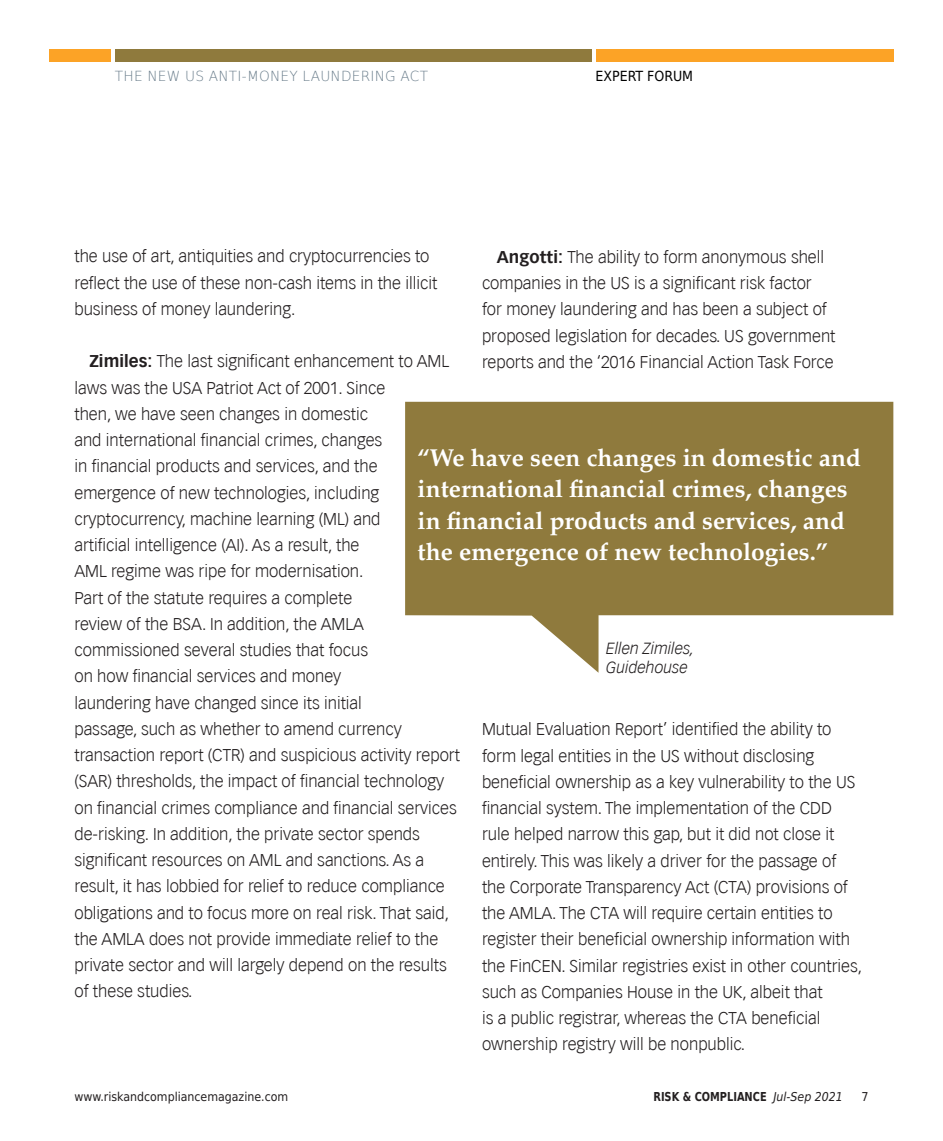
<style>
.page{position:relative;width:943px;height:1141px;background:#fff}
.page>*{position:absolute;margin:0;border:0;box-sizing:border-box;transform-origin:0 0}
.t1{font:700 24.5px/31.5px "Palatino";color:#fff}
.t2{font:300 16.62px/26.2px "Vectora LH";color:#231f20}
.t3{font:italic 300 15.75px/18.9px "Vectora LH";color:#231f20}
.t4{font:200 14px "DejaVu Sans";letter-spacing:.015em;color:#6a7d8b}
.t5{font:14px "DejaVu Sans Condensed";color:#000}
.t6{font:12.25px "DejaVu Sans Condensed";color:#231f20}
.t7{font:700 12.25px "DejaVu Sans";color:#231f20;scale:.8 1}
.s1{font-weight:700}
.s2{font-family:"DejaVu Sans Condensed";font-weight:400;font-style:italic}
</style>
<div class="page">
<div style="left:595px;top:50px;width:298px;height:12px;background:#fca326"></div>
<div style="left:115px;top:50px;width:477px;height:12px;background:#8f7a3d"></div>
<div style="left:50px;top:50px;width:61px;height:12px;background:#fca326"></div>
<svg style="left:405px;top:402px;width:488px;height:271px;fill:#8f7a3d"></svg>
<p class="t4" style="left:115px;top:65px;width:315px">THE NEW US ANTI-MONEY LAUNDERING ACT</p>
<p class="t5" style="left:595px;top:64px;width:99px">EXPERT FORUM</p>
<p class="t2" style="left:74px;top:244px;width:364px">the use of art, antiquities and cryptocurrencies to reflect the use of these non-cash items in the illicit business of money laundering.</p>
<p class="t2" style="left:74px;top:349px;width:387px;text-indent:15px"><span class="s1">Zimiles:</span> The last significant enhancement to AML laws was the USA Patriot Act of 2001. Since<br>then, we have seen changes in domestic<br>and international financial crimes, changes<br>in financial products and services, and the emergence of new technologies, including cryptocurrency, machine learning (ML) and<br>artificial intelligence (AI). As a result, the<br>AML regime was ripe for modernisation.<br>Part of the statute requires a complete<br>review of the BSA. In addition, the AMLA commissioned several studies that focus<br>on how financial services and money<br>laundering have changed since its initial<br>passage, such as whether to amend currency transaction report (CTR) and suspicious activity report (SAR) thresholds, the impact of financial technology on financial crimes compliance and financial services de-risking. In addition, the private sector spends significant resources on AML and sanctions. As a result, it has lobbied for relief to reduce compliance obligations and to focus more on real risk. That said, the AMLA does not provide immediate relief to the private sector and will largely depend on the results of these studies.</p>
<p class="t2" style="left:482px;top:244px;width:355px;text-indent:15px"><span class="s1">Angotti:</span> The ability to form anonymous shell companies in the US is a significant risk factor for money laundering and has been a subject of proposed legislation for decades. US government reports and the ‘2016 Financial Action Task Force</p>
<h1 class="t1" style="left:417px;top:442px;width:445px">“We have seen changes in domestic and international financial crimes, changes in financial products and services, and the emergence of new technologies.”</h1>
<p class="t3" style="left:606px;top:639px;width:90px">Ellen Zimiles,<br>Guidehouse</p>
<p class="t2" style="left:482px;top:717px;width:382px">Mutual Evaluation Report’ identified the ability to form legal entities in the US without disclosing beneficial ownership as a key vulnerability to the US financial system. The implementation of the CDD rule helped narrow this gap, but it did not close it entirely. This was likely a driver for the passage of the Corporate Transparency Act (CTA) provisions of the AMLA. The CTA will require certain entities to register their beneficial ownership information with the FinCEN. Similar registries exist in other countries, such as Companies House in the UK, albeit that<br>is a public registrar, whereas the CTA beneficial ownership registry will be nonpublic.</p>
<p class="t6" style="left:74px;top:1086px;width:215px">www.riskandcompliancemagazine.com</p>
<p class="t7" style="left:653px;top:1086px;width:238px">RISK &amp; COMPLIANCE <span class="s2">Jul-Sep 2021</span></p>
<p class="t6" style="left:861px;top:1086px;width:9px">7</p>
</div>
